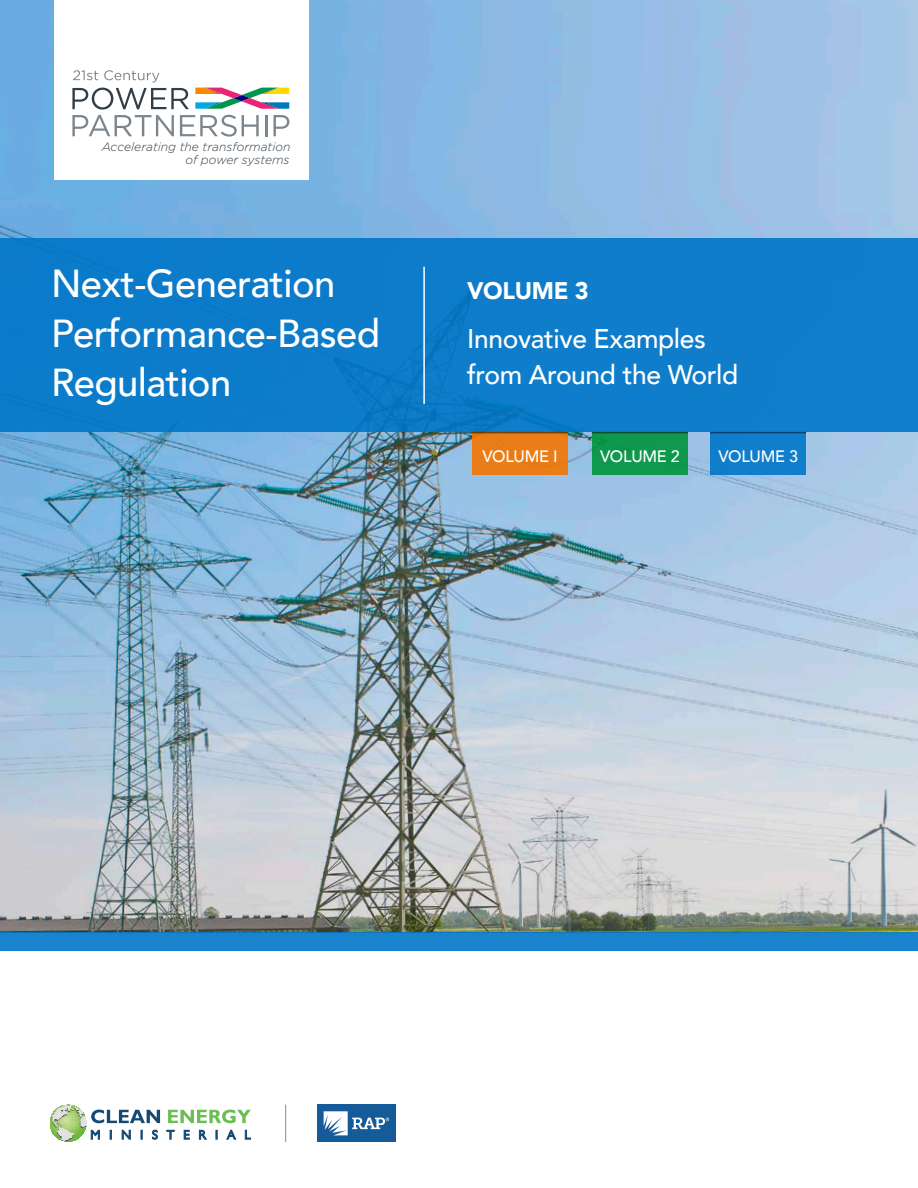
<style>
.page{position:relative;width:918px;height:1188px;background:#fff}
.page>*{position:absolute;margin:0;border:0;box-sizing:border-box;transform-origin:0 0}
.t1{font:500 39px/49.5px "Avenir";letter-spacing:-.015em;color:#fff}
.t2{font:500 27px/36px "Avenir";letter-spacing:-.015em;color:#fff}
.t3{font:900 24px "Avenir";letter-spacing:-.015em;color:#fff}
.t4{font:500 16.5px "Avenir";letter-spacing:-.015em;color:#fff}
.t5{font:italic 300 12.15px/13px "Gotham";color:#313e48;text-align:right}
</style>
<div class="page">
<img style="left:0;top:0;width:918px;height:932px">
<div style="left:54px;top:0;width:255px;height:179px;background:#fff"></div>
<svg style="left:73px;top:70px;width:25px;height:10px"></svg>
<svg style="left:104px;top:70px;width:55px;height:12px"></svg>
<svg style="left:72px;top:88px;width:217px;height:49px"></svg>
<div style="left:317px;top:1105px;width:79px;height:37px;background:#165b99"></div>
<svg style="left:324px;top:1111px;width:65px;height:24px"></svg>
<svg style="left:54px;top:1135px;width:28px;height:7px"></svg>
<img style="left:50px;top:1116px;width:36px;height:19px">
<img style="left:52px;top:1113px;width:33px;height:3px">
<img style="left:53px;top:1112px;width:30px;height:2px">
<svg style="left:54px;top:1105px;width:29px;height:8px"></svg>
<svg style="left:91px;top:1110px;width:69px;height:13px"></svg>
<svg style="left:168px;top:1110px;width:83px;height:13px"></svg>
<svg style="left:91px;top:1130px;width:160px;height:9px"></svg>
<hr style="left:285px;top:1105px;width:1px;height:37px;background:#86888b">
<div style="left:0;top:239px;width:918px;height:193px;background:#0d7cca"></div>
<hr style="left:423px;top:267px;width:2px;height:137px;background:#fff">
<div style="left:472px;top:432px;width:96px;height:43px;background:#ea7d17"></div>
<div style="left:592px;top:432px;width:96px;height:43px;background:#0f984e"></div>
<div style="left:710px;top:432px;width:96px;height:43px;background:#107ecb"></div>
<hr style="left:472px;top:432px;width:96px;height:1px;background:#7c858c">
<hr style="left:592px;top:432px;width:96px;height:1px;background:#7c858c">
<hr style="left:710px;top:432px;width:96px;height:1px;background:#7c858c">
<div style="left:0;top:932px;width:918px;height:18px;background:#1a83cd"></div>
<p class="t5" style="left:102px;top:140px;width:190px">Accelerating the transformation of power systems</p>
<p class="t1" style="left:51px;top:257px;width:331px">Next-Generation<br>Performance-Based<br>Regulation</p>
<p class="t3" style="left:467px;top:270px;width:123px">VOLUME 3</p>
<p class="t2" style="left:467px;top:319px;width:273px">Innovative Examples from Around the World</p>
<p class="t4" style="left:482px;top:442px;width:77px">VOLUME I</p>
<p class="t4" style="left:600px;top:442px;width:81px">VOLUME 2</p>
<p class="t4" style="left:718px;top:442px;width:81px">VOLUME 3</p>
</div>
